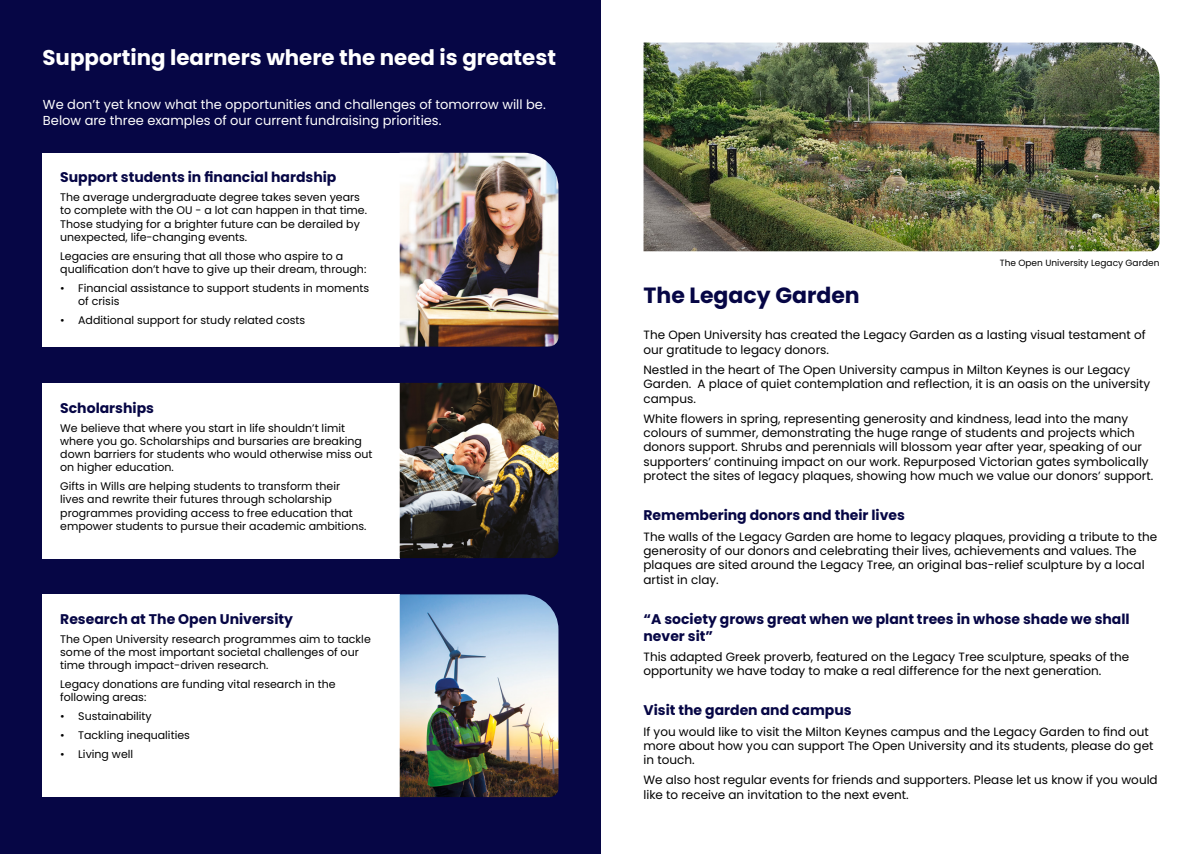
<style>
.page{position:relative;width:1202px;height:854px;background:#fff}
.page>*{position:absolute;margin:0;border:0;box-sizing:border-box;transform-origin:0 0}
.t1{font:700 22px "Poppins";color:#060645}
.t2{font:700 21.3px "Poppins";color:#fff}
.t3{font:700 14px/16.8px "Poppins";color:#060645}
.t4{font:13px/15.6px "Poppins";color:#fff}
.t5{font:12px/14.4px "Poppins";color:#000}
.t6{font:11px/13.2px "Poppins";color:#000}
.t7{font:9px "Poppins";color:#000}
</style>
<div class="page">
<div style="left:0;top:0;width:601px;height:853px;background:#060645"></div>
<img style="left:643px;top:43px;width:516px;height:208px">
<div style="left:43px;top:383px;width:357px;height:175px;background:#fff"></div>
<img style="left:400px;top:383px;width:158px;height:175px">
<div style="left:43px;top:594px;width:357px;height:202px;background:#fff"></div>
<img style="left:400px;top:594px;width:158px;height:202px">
<div style="left:43px;top:153px;width:357px;height:193px;background:#fff"></div>
<img style="left:400px;top:153px;width:158px;height:193px">
<h2 class="t2" style="left:43px;top:45px;width:515px">Supporting learners where the need is greatest</h2>
<p class="t4" style="left:43px;top:97px;width:504px">We don’t yet know what the opportunities and challenges of tomorrow will be.<br>Below are three examples of our current fundraising priorities.</p>
<p class="t3" style="left:60px;top:169px;width:278px">Support students in financial hardship</p>
<p class="t6" style="left:60px;top:191px;width:308px">The average undergraduate degree takes seven years to complete with the OU - a lot can happen in that time.<br>Those studying for a brighter future can be derailed by unexpected, life-changing events.</p>
<p class="t6" style="left:60px;top:249px;width:308px">Legacies are ensuring that all those who aspire to a qualification don’t have to give up their dream, through:</p>
<p class="t6" style="left:78px;top:281px;width:292px;text-indent:-18px">• Financial assistance to support students in moments of crisis</p>
<p class="t6" style="left:60px;top:313px;width:247px">• Additional support for study related costs</p>
<p class="t3" style="left:60px;top:399px;width:95px">Scholarships</p>
<p class="t6" style="left:60px;top:421px;width:314px">We believe that where you start in life shouldn’t limit where you go. Scholarships and bursaries are breaking down barriers for students who would otherwise miss out on higher education.</p>
<p class="t6" style="left:60px;top:479px;width:308px">Gifts in Wills are helping students to transform their lives and rewrite their futures through scholarship programmes providing access to free education that empower students to pursue their academic ambitions.</p>
<p class="t3" style="left:60px;top:610px;width:234px">Research at The Open University</p>
<p class="t6" style="left:60px;top:632px;width:312px">The Open University research programmes aim to tackle some of the most important societal challenges of our time through impact-driven research.</p>
<p class="t6" style="left:60px;top:677px;width:277px">Legacy donations are funding vital research in the following areas:</p>
<p class="t6" style="left:60px;top:709px;width:93px">• Sustainability</p>
<p class="t6" style="left:60px;top:728px;width:131px">• Tackling inequalities</p>
<p class="t6" style="left:60px;top:747px;width:74px">• Living well</p>
<h1 class="t1" style="left:643px;top:282px;width:218px">The Legacy Garden</h1>
<p class="t7" style="left:1000px;top:257px;width:161px">The Open University Legacy Garden</p>
<p class="t5" style="left:643px;top:328px;width:504px">The Open University has created the Legacy Garden as a lasting visual testament of our gratitude to legacy donors.</p>
<p class="t5" style="left:643px;top:362px;width:508px">Nestled in the heart of The Open University campus in Milton Keynes is our Legacy<br>Garden. A place of quiet contemplation and reflection, it is an oasis on the university campus.</p>
<p class="t5" style="left:643px;top:411px;width:511px">White flowers in spring, representing generosity and kindness, lead into the many colours of summer, demonstrating the huge range of students and projects which donors support. Shrubs and perennials will blossom year after year, speaking of our supporters’ continuing impact on our work. Repurposed Victorian gates symbolically protect the sites of legacy plaques, showing how much we value our donors’ support.</p>
<p class="t3" style="left:643px;top:507px;width:263px">Remembering donors and their lives</p>
<p class="t5" style="left:643px;top:529px;width:515px">The walls of the Legacy Garden are home to legacy plaques, providing a tribute to the generosity of our donors and celebrating their lives, achievements and values. The plaques are sited around the Legacy Tree, an original bas-relief sculpture by a local artist in clay.</p>
<p class="t3" style="left:643px;top:610px;width:488px">“A society grows great when we plant trees in whose shade we shall never sit”</p>
<p class="t5" style="left:643px;top:649px;width:487px">This adapted Greek proverb, featured on the Legacy Tree sculpture, speaks of the opportunity we have today to make a real difference for the next generation.</p>
<p class="t3" style="left:643px;top:702px;width:210px">Visit the garden and campus</p>
<p class="t5" style="left:643px;top:724px;width:511px">If you would like to visit the Milton Keynes campus and the Legacy Garden to find out more about how you can support The Open University and its students, please do get in touch.</p>
<p class="t5" style="left:643px;top:772px;width:516px">We also host regular events for friends and supporters. Please let us know if you would like to receive an invitation to the next event.</p>
</div>
